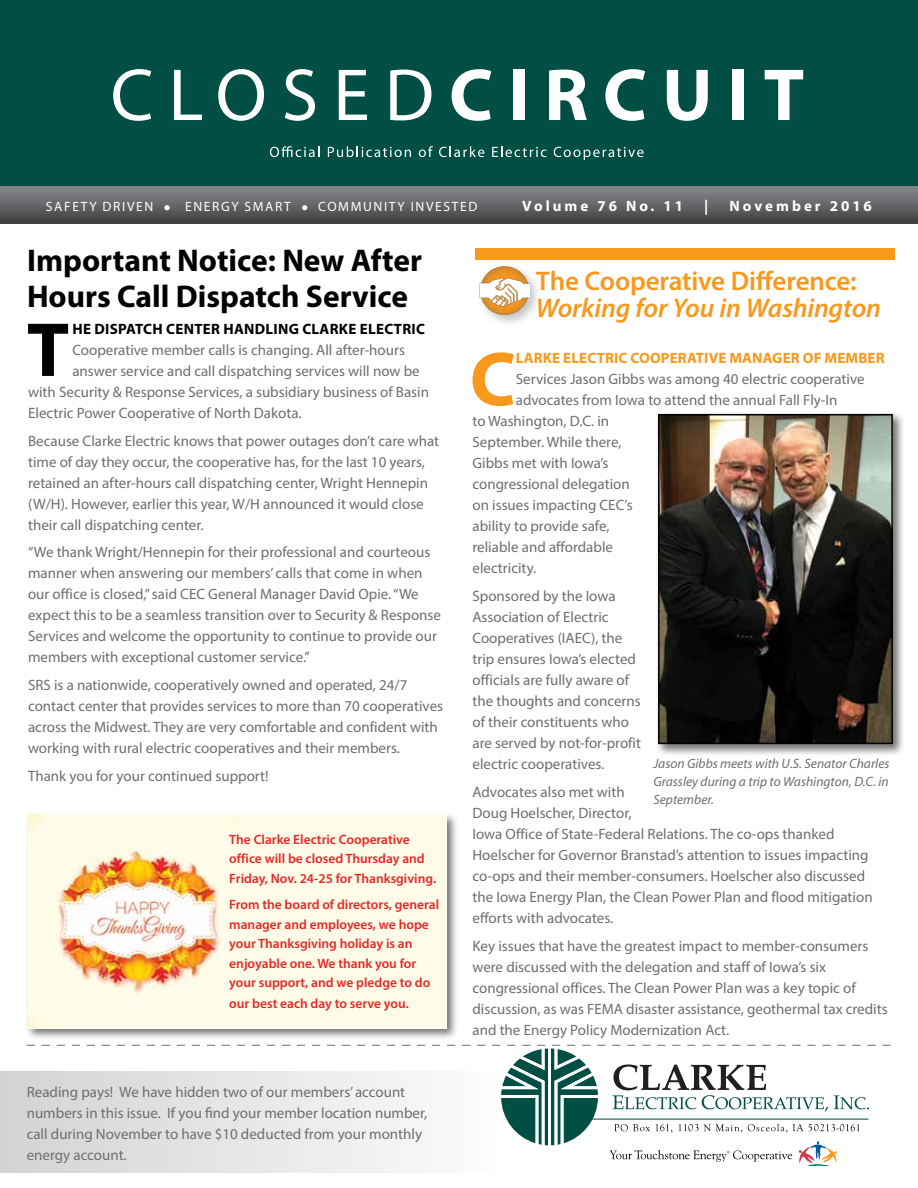
<style>
.page{position:relative;width:918px;height:1188px;background:#fff}
.page>*{position:absolute;margin:0;border:0;box-sizing:border-box;transform-origin:0 0}
.t1{font:700 77.25px "Myriad Pro";color:#000}
.t2{font:700 77.25px "Myriad Pro";color:#f8991d}
.t3{font:700 31.5px/36px "Myriad Pro";color:#000}
.t4{font:600 27px "Myriad Pro";letter-spacing:-.005em;color:#f8991d}
.t5{font:italic 600 27px "Myriad Pro";letter-spacing:-.005em;color:#f8991d}
.t6{font:15px/21px "Myriad Pro";color:#6d6e71}
.t7{font:700 15px "Myriad Pro";letter-spacing:.01em;color:#f8991d}
.t8{font:700 15px "Myriad Pro";letter-spacing:.02em;color:#000}
.t9{font:700 15px "Myriad Pro";letter-spacing:.2em;color:#fff}
.t10{font:600 13.5px/19.5px "Myriad Pro";color:#e82725}
.t11{font:italic 13.5px/18px "Myriad Pro";color:#6d6e71;text-align:justify}
.t12{font:13.5px "Myriad Pro";letter-spacing:.12em;color:#fff}
</style>
<div class="page">
<div style="left:0;top:1047px;width:499px;height:125px;background:linear-gradient(to right,#d1d3d4,#fcfcfd)"></div>
<div style="left:0;top:1045px;width:514px;height:26px;background:#fff"></div>
<div style="left:0;top:0;width:918px;height:195px;background:#004e44"></div>
<svg style="left:113px;top:69px;width:38px;height:52px"></svg>
<svg style="left:174px;top:70px;width:28px;height:50px"></svg>
<svg style="left:218px;top:69px;width:46px;height:52px"></svg>
<svg style="left:285px;top:69px;width:30px;height:52px"></svg>
<svg style="left:339px;top:70px;width:28px;height:50px"></svg>
<svg style="left:390px;top:70px;width:41px;height:50px"></svg>
<svg style="left:452px;top:69px;width:39px;height:52px"></svg>
<div style="left:513px;top:70px;width:11px;height:50px;background:#fff"></div>
<svg style="left:549px;top:70px;width:38px;height:50px"></svg>
<svg style="left:605px;top:69px;width:40px;height:52px"></svg>
<svg style="left:667px;top:70px;width:41px;height:51px"></svg>
<div style="left:732px;top:70px;width:12px;height:50px;background:#fff"></div>
<svg style="left:765px;top:70px;width:38px;height:50px"></svg>
<svg style="left:270px;top:146px;width:49px;height:11px"></svg>
<svg style="left:328px;top:146px;width:83px;height:11px"></svg>
<svg style="left:419px;top:146px;width:14px;height:11px"></svg>
<svg style="left:439px;top:146px;width:45px;height:11px"></svg>
<svg style="left:492px;top:146px;width:55px;height:11px"></svg>
<svg style="left:554px;top:147px;width:90px;height:13px"></svg>
<svg style="left:0;top:186px;width:918px;height:37px;background:#636467"></svg>
<svg style="left:27px;top:1044px;width:863px;height:121px"></svg>
<div style="left:475px;top:248px;width:419px;height:12px;background:#f8991d"></div>
<div style="left:477px;top:263px;width:64px;height:64px;background:#000;opacity:.23"></div>
<div style="left:480px;top:266px;width:49px;height:49px;background:#000;opacity:.5"></div>
<svg style="left:480px;top:266px;width:49px;height:49px"></svg>
<img style="left:480px;top:277px;width:49px;height:30px">
<div style="left:655px;top:411px;width:250px;height:345px;background:#000;opacity:.55"></div>
<img style="left:661px;top:417px;width:229px;height:324px">
<div style="left:658px;top:414px;width:235px;height:330px;border:2px solid #000"></div>
<div style="left:26px;top:812px;width:433px;height:229px;background:#000;opacity:.55"></div>
<img style="left:28px;top:814px;width:419px;height:214px">
<p class="t12" style="left:46px;top:198px;width:433px">SAFETY DRIVEN ● ENERGY SMART ● COMMUNITY INVESTED</p>
<p class="t9" style="left:522px;top:196px;width:162px">Volume 76 No. 11</p>
<p class="t9" style="left:704px;top:196px;width:6px">|</p>
<p class="t9" style="left:730px;top:196px;width:144px">November 2016</p>
<h2 class="t3" style="left:27px;top:242px;width:397px">Important Notice: New After<br>Hours Call Dispatch Service</h2>
<h1 class="t1" style="left:27px;top:300px;width:44px">T</h1>
<p class="t8" style="left:73px;top:319px;width:354px">HE DISPATCH CENTER HANDLING CLARKE ELECTRIC</p>
<h3 class="t4" style="left:536px;top:263px;width:322px">The Cooperative Difference:</h3>
<h3 class="t5" style="left:536px;top:290px;width:347px">Working for You in Washington</h3>
<p class="t6" style="left:72px;top:339px;width:334px">Cooperative member calls is changing. All after-hours</p>
<p class="t6" style="left:72px;top:360px;width:349px">answer service and call dispatching services will now be</p>
<p class="t6" style="left:28px;top:381px;width:403px">with Security &amp; Response Services, a subsidiary business of Basin</p>
<p class="t6" style="left:28px;top:402px;width:275px">Electric Power Cooperative of North Dakota.</p>
<p class="t6" style="left:28px;top:430px;width:413px">Because Clarke Electric knows that power outages don’t care what time of day they occur, the cooperative has, for the last 10 years, retained an after-hours call dispatching center, Wright Hennepin (W/H). However, earlier this year, W/H announced it would close their call dispatching center.</p>
<p class="t6" style="left:28px;top:542px;width:414px">“We thank Wright/Hennepin for their professional and courteous manner when answering our members’ calls that come in when our office is closed,” said CEC General Manager David Opie. “We expect this to be a seamless transition over to Security &amp; Response Services and welcome the opportunity to continue to provide our members with exceptional customer service.”</p>
<p class="t6" style="left:28px;top:674px;width:417px">SRS is a nationwide, cooperatively owned and operated, 24/7 contact center that provides services to more than 70 cooperatives across the Midwest. They are very comfortable and confident with working with rural electric cooperatives and their members.</p>
<p class="t6" style="left:28px;top:765px;width:242px">Thank you for your continued support!</p>
<h1 class="t2" style="left:470px;top:329px;width:48px">C</h1>
<p class="t7" style="left:516px;top:348px;width:370px">LARKE ELECTRIC COOPERATIVE MANAGER OF MEMBER</p>
<p class="t6" style="left:516px;top:369px;width:350px">Services Jason Gibbs was among 40 electric cooperative</p>
<p class="t6" style="left:516px;top:390px;width:323px">advocates from Iowa to attend the annual Fall Fly-In</p>
<p class="t6" style="left:473px;top:411px;width:138px">to Washington, D.C. in</p>
<p class="t6" style="left:473px;top:432px;width:151px">September. While there,</p>
<p class="t6" style="left:473px;top:453px;width:137px">Gibbs met with Iowa’s</p>
<p class="t6" style="left:473px;top:474px;width:159px">congressional delegation</p>
<p class="t6" style="left:473px;top:495px;width:162px">on issues impacting CEC’s</p>
<p class="t6" style="left:473px;top:516px;width:139px">ability to provide safe,</p>
<p class="t6" style="left:473px;top:537px;width:142px">reliable and affordable</p>
<p class="t6" style="left:473px;top:558px;width:65px">electricity.</p>
<p class="t6" style="left:473px;top:585px;width:170px">Sponsored by the Iowa<br>Association of Electric<br>Cooperatives (IAEC), the trip ensures Iowa’s elected officials are fully aware of the thoughts and concerns of their constituents who are served by not-for-profit electric cooperatives.</p>
<p class="t6" style="left:473px;top:781px;width:402px">Advocates also met with<br>Doug Hoelscher, Director,<br>Iowa Office of State-Federal Relations. The co-ops thanked Hoelscher for Governor Branstad’s attention to issues impacting co-ops and their member-consumers. Hoelscher also discussed the Iowa Energy Plan, the Clean Power Plan and flood mitigation efforts with advocates.</p>
<p class="t6" style="left:473px;top:935px;width:417px">Key issues that have the greatest impact to member-consumers were discussed with the delegation and staff of Iowa’s six congressional offices. The Clean Power Plan was a key topic of discussion, as was FEMA disaster assistance, geothermal tax credits and the Energy Policy Modernization Act.</p>
<p class="t11" style="left:653px;top:754px;width:238px">Jason Gibbs meets with U.S. Senator Charles Grassley during a trip to Washington, D.C. in September.</p>
<p class="t10" style="left:229px;top:829px;width:208px">The Clarke Electric Cooperative office will be closed Thursday and<br>Friday, Nov. 24-25 for Thanksgiving.</p>
<p class="t10" style="left:229px;top:895px;width:211px">From the board of directors, general manager and employees, we hope your Thanksgiving holiday is an enjoyable one. We thank you for your support, and we pledge to do</p>
<p class="t10" style="left:229px;top:994px;width:181px">our best each day to serve you.</p>
<p class="t6" style="left:27px;top:1081px;width:402px">Reading pays! We have hidden two of our members’ account numbers in this issue. If you find your member location number, call during November to have $10 deducted from your monthly energy account.</p>
</div>
